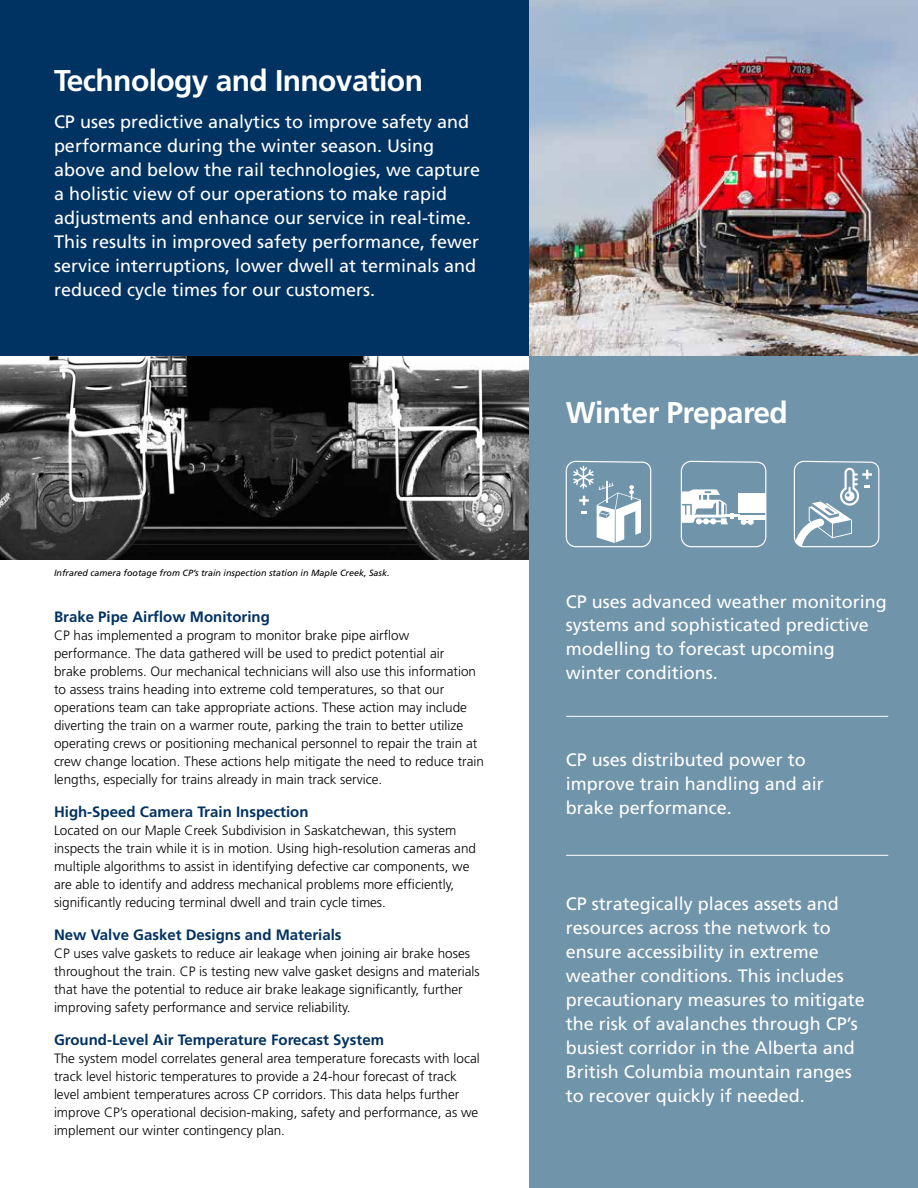
<style>
.page{position:relative;width:918px;height:1188px;background:#fff}
.page>*{position:absolute;margin:0;border:0;box-sizing:border-box;transform-origin:0 0}
.t1{font:700 30px "Frutiger LT Std";letter-spacing:-.02em;color:#fff}
.t2{font:18px/24px "Frutiger LT Std";color:#fff}
.t3{font:700 15px "Frutiger LT Std";color:#003262}
.t4{font:300 13.5px/18px "Frutiger LT Std";color:#000}
.t5{font:italic 9px "Frutiger LT Std";color:#000}
</style>
<div class="page">
<img style="left:0;top:355px;width:529px;height:204px">
<div style="left:0;top:0;width:529px;height:355px;background:#003262"></div>
<div style="left:529px;top:355px;width:389px;height:833px;background:#7094aa"></div>
<img style="left:529px;top:0;width:389px;height:355px">
<hr style="left:566px;top:716px;width:322px;height:1px;background:#fff">
<hr style="left:566px;top:855px;width:322px;height:1px;background:#fff">
<svg style="left:794px;top:461px;width:85px;height:86px"></svg>
<svg style="left:566px;top:461px;width:85px;height:86px"></svg>
<svg style="left:681px;top:461px;width:85px;height:86px"></svg>
<h1 class="t1" style="left:54px;top:62px;width:370px">Technology and Innovation</h1>
<p class="t2" style="left:54px;top:110px;width:428px">CP uses predictive analytics to improve safety and performance during the winter season. Using above and below the rail technologies, we capture a holistic view of our operations to make rapid adjustments and enhance our service in real-time.<br>This results in improved safety performance, fewer service interruptions, lower dwell at terminals and reduced cycle times for our customers.</p>
<p class="t5" style="left:54px;top:568px;width:337px">Infrared camera footage from CP’s train inspection station in Maple Creek, Sask.</p>
<p class="t3" style="left:54px;top:608px;width:217px">Brake Pipe Airflow Monitoring</p>
<p class="t4" style="left:54px;top:627px;width:432px">CP has implemented a program to monitor brake pipe airflow performance. The data gathered will be used to predict potential air<br>brake problems. Our mechanical technicians will also use this information to assess trains heading into extreme cold temperatures, so that our operations team can take appropriate actions. These action may include diverting the train on a warmer route, parking the train to better utilize operating crews or positioning mechanical personnel to repair the train at crew change location. These actions help mitigate the need to reduce train lengths, especially for trains already in main track service.</p>
<p class="t3" style="left:54px;top:803px;width:256px">High-Speed Camera Train Inspection</p>
<p class="t4" style="left:54px;top:822px;width:424px">Located on our Maple Creek Subdivision in Saskatchewan, this system inspects the train while it is in motion. Using high-resolution cameras and multiple algorithms to assist in identifying defective car components, we are able to identify and address mechanical problems more efficiently, significantly reducing terminal dwell and train cycle times.</p>
<p class="t3" style="left:54px;top:926px;width:289px">New Valve Gasket Designs and Materials</p>
<p class="t4" style="left:54px;top:945px;width:427px">CP uses valve gaskets to reduce air leakage when joining air brake hoses throughout the train. CP is testing new valve gasket designs and materials that have the potential to reduce air brake leakage significantly, further improving safety performance and service reliability.</p>
<p class="t3" style="left:54px;top:1031px;width:332px">Ground-Level Air Temperature Forecast System</p>
<p class="t4" style="left:54px;top:1050px;width:427px">The system model correlates general area temperature forecasts with local track level historic temperatures to provide a 24-hour forecast of track level ambient temperatures across CP corridors. This data helps further improve CP’s operational decision-making, safety and performance, as we implement our winter contingency plan.</p>
<h1 class="t1" style="left:566px;top:395px;width:224px">Winter Prepared</h1>
<h2 class="t2" style="left:566px;top:589px;width:323px">CP uses advanced weather monitoring systems and sophisticated predictive modelling to forecast upcoming winter conditions.</h2>
<h2 class="t2" style="left:566px;top:747px;width:260px">CP uses distributed power to improve train handling and air brake performance.</h2>
<p class="t2" style="left:566px;top:892px;width:301px">CP strategically places assets and resources across the network to ensure accessibility in extreme weather conditions. This includes precautionary measures to mitigate the risk of avalanches through CP’s busiest corridor in the Alberta and British Columbia mountain ranges to recover quickly if needed.</p>
</div>
